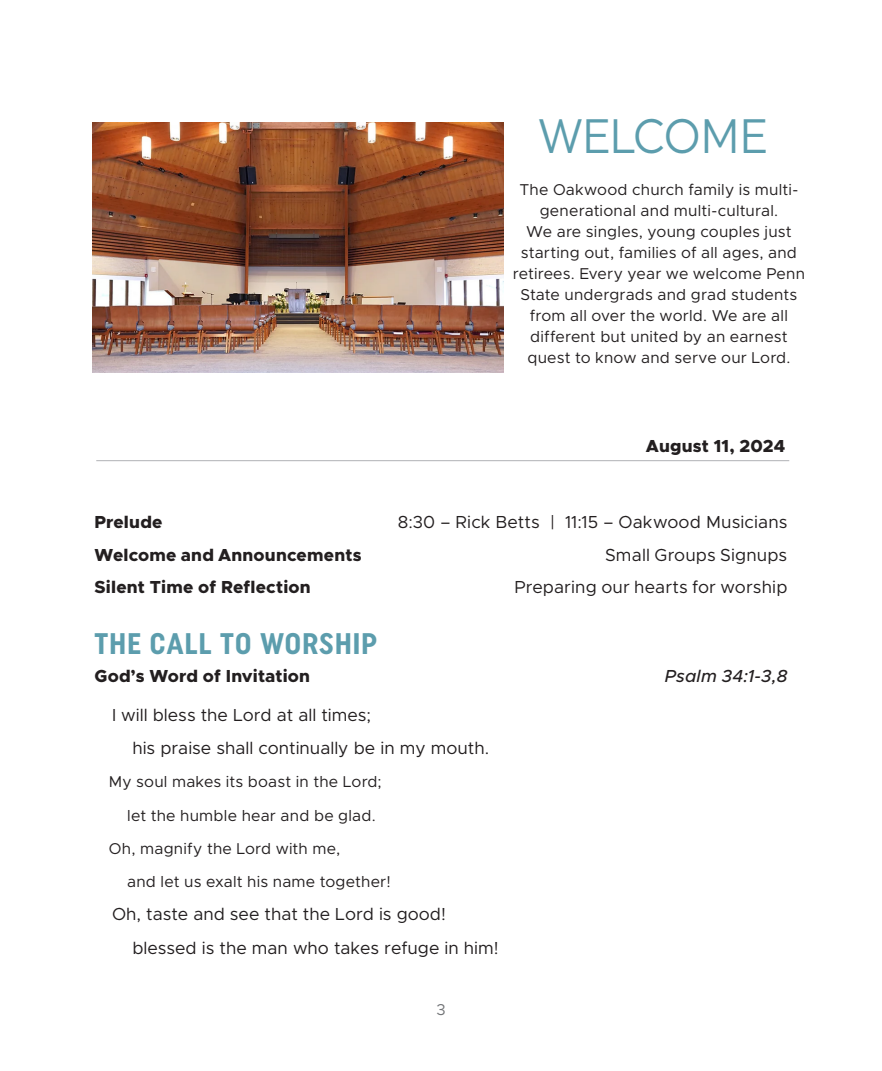
<style>
.page{position:relative;width:882px;height:1071px;background:#fff}
.page>*{position:absolute;margin:0;border:0;box-sizing:border-box;transform-origin:0 0}
.t1{font:48.3px "Uniform";letter-spacing:-.02em;color:#5c9dad;scale:.92 1}
.t2{font:700 29.75px "Uniform Condensed";letter-spacing:.025em;color:#5c9dad}
.Sermon_Scripture_Style{font:17.5px "Metropolis";color:#231f20}
.t3{font:800 17.5px "Metropolis";letter-spacing:.01em;color:#231f20}
.t4{font:italic 500 17.5px "Metropolis";letter-spacing:.005em;color:#231f20}
.t5{font:15.75px/21px "Metropolis";letter-spacing:.015em;color:#231f20;text-align:center}
.t6{font:15.75px "Metropolis";color:#727477}
</style>
<div class="page">
<hr style="left:96px;top:460px;width:693px;height:1px;background:#b0b1b5">
<img style="left:93px;top:122px;width:411px;height:251px">
<p class="t1" style="left:539px;top:108px;width:251px">WELCOME</p>
<p class="t5" style="left:513px;top:179px;width:294px">The Oakwood church family is multi&shy;generational and multi-cultural.<br>We are singles, young couples just starting out, families of all ages, and retirees. Every year we welcome Penn State undergrads and grad students from all over the world. We are all different but united by an earnest quest to know and serve our Lord.</p>
<p class="t3" style="left:646px;top:435px;width:141px">August 11, 2024</p>
<p class="t3" style="left:94px;top:511px;width:70px">Prelude</p>
<p class="Sermon_Scripture_Style" style="left:398px;top:512px;width:391px">8:30 – Rick Betts | 11:15 – Oakwood Musicians</p>
<p class="t3" style="left:94px;top:544px;width:269px">Welcome and Announcements</p>
<p class="Sermon_Scripture_Style" style="left:605px;top:544px;width:184px">Small Groups Signups</p>
<p class="t3" style="left:94px;top:576px;width:218px">Silent Time of Reflection</p>
<p class="Sermon_Scripture_Style" style="left:515px;top:576px;width:274px">Preparing our hearts for worship</p>
<p class="t2" style="left:94px;top:625px;width:284px">THE CALL TO WORSHIP</p>
<p class="t3" style="left:94px;top:665px;width:217px">God’s Word of Invitation</p>
<p class="t4" style="left:665px;top:665px;width:124px">Psalm 34:1-3,8</p>
<p class="Sermon_Scripture_Style" style="left:112px;top:704px;width:261px">I will bless the Lord at all times;</p>
<p class="Sermon_Scripture_Style" style="left:132px;top:737px;width:358px">his praise shall continually be in my mouth.</p>
<p class="t5" style="left:109px;top:771px;width:274px">My soul makes its boast in the Lord;</p>
<p class="t5" style="left:127px;top:805px;width:250px">let the humble hear and be glad.</p>
<p class="t5" style="left:109px;top:838px;width:233px">Oh, magnify the Lord with me,</p>
<p class="t5" style="left:127px;top:871px;width:265px">and let us exalt his name together!</p>
<p class="Sermon_Scripture_Style" style="left:112px;top:903px;width:335px">Oh, taste and see that the Lord is good!</p>
<p class="Sermon_Scripture_Style" style="left:132px;top:937px;width:368px">blessed is the man who takes refuge in him!</p>
<p class="t6" style="left:436px;top:1000px;width:11px">3</p>
</div>
